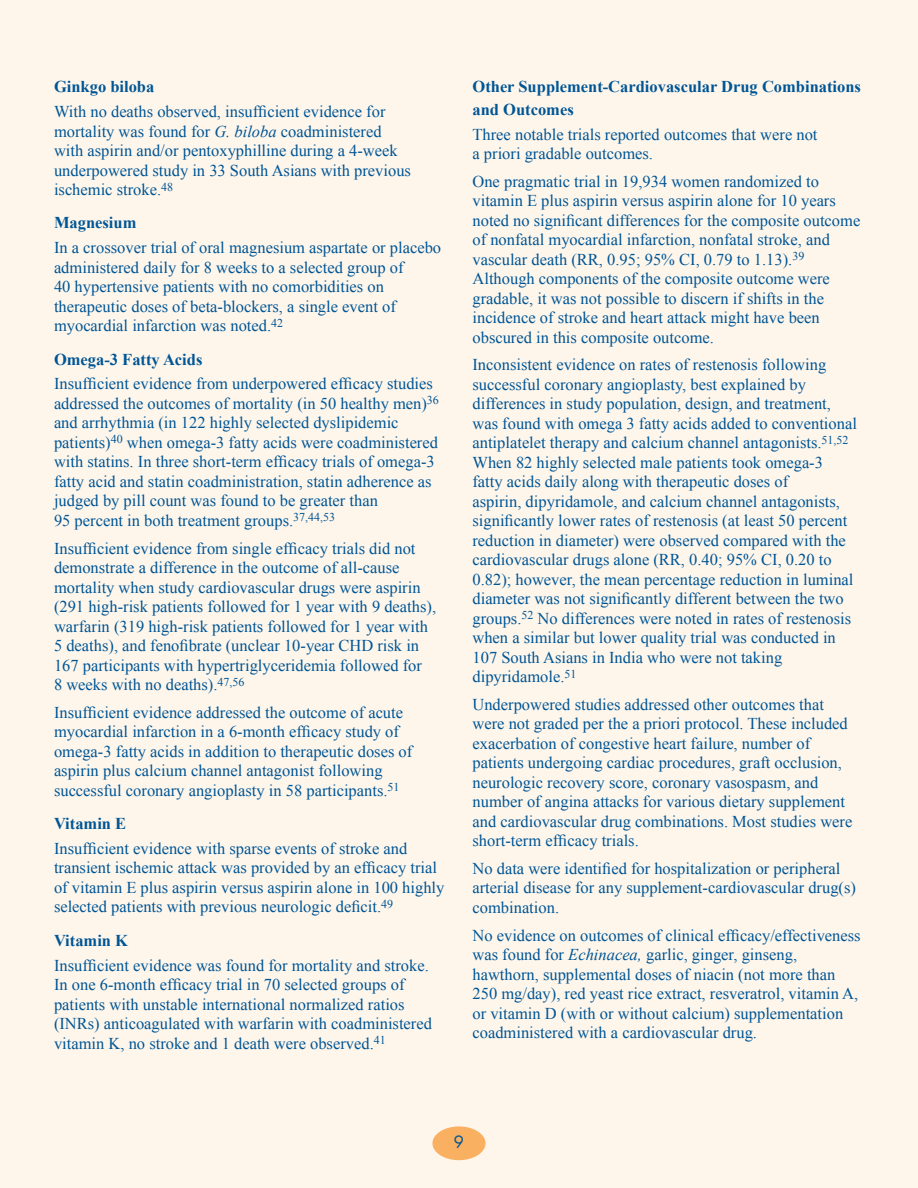
<style>
.page{position:relative;width:918px;height:1188px;background:#fef6eb}
.page>*{position:absolute;margin:0;border:0;box-sizing:border-box;transform-origin:0 0}
.Text{font:16.5px/19.5px "Times New Roman";color:#005595}
.Head_Level_3{font:700 16.5px/22.5px "Times New Roman";color:#005595}
.t1{font:16.5px "Futura Std";color:#005595}
.s1{font-style:italic}
</style>
<div class="page">
<div style="left:432px;top:1126px;width:54px;height:34px;background:#fab061;border-radius:50%"></div>
<p class="Head_Level_3" style="left:54px;top:75px;width:102px">Ginkgo biloba</p>
<p class="Text" style="left:54px;top:102px;width:359px">With no deaths observed, insufficient evidence for mortality was found for <span class="s1">G. biloba</span> coadministered with aspirin and/or pentoxyphilline during a 4-week underpowered study in 33 South Asians with previous ischemic stroke.<sup>48</sup></p>
<p class="Head_Level_3" style="left:54px;top:211px;width:84px">Magnesium</p>
<p class="Text" style="left:54px;top:238px;width:389px">In a crossover trial of oral magnesium aspartate or placebo administered daily for 8 weeks to a selected group of<br>40 hypertensive patients with no comorbidities on therapeutic doses of beta-blockers, a single event of myocardial infarction was noted.<sup>42</sup></p>
<p class="Head_Level_3" style="left:54px;top:347px;width:150px">Omega-3 Fatty Acids</p>
<p class="Text" style="left:54px;top:374px;width:386px">Insufficient evidence from underpowered efficacy studies addressed the outcomes of mortality (in 50 healthy men)<sup>36 </sup>and arrhythmia (in 122 highly selected dyslipidemic patients)<sup>40</sup> when omega-3 fatty acids were coadministered with statins. In three short-term efficacy trials of omega-3 fatty acid and statin coadministration, statin adherence as judged by pill count was found to be greater than<br>95 percent in both treatment groups.<sup>37,44,53</sup></p>
<p class="Text" style="left:54px;top:538px;width:384px">Insufficient evidence from single efficacy trials did not demonstrate a difference in the outcome of all-cause mortality when study cardiovascular drugs were aspirin (291 high-risk patients followed for 1 year with 9 deaths), warfarin (319 high-risk patients followed for 1 year with 5 deaths), and fenofibrate (unclear 10-year CHD risk in 167 participants with hypertriglyceridemia followed for<br>8 weeks with no deaths).<sup>47,56</sup></p>
<p class="Text" style="left:54px;top:702px;width:360px">Insufficient evidence addressed the outcome of acute myocardial infarction in a 6-month efficacy study of omega-3 fatty acids in addition to therapeutic doses of aspirin plus calcium channel antagonist following successful coronary angioplasty in 58 participants.<sup>51</sup></p>
<p class="Head_Level_3" style="left:54px;top:812px;width:74px">Vitamin E</p>
<p class="Text" style="left:54px;top:838px;width:392px">Insufficient evidence with sparse events of stroke and transient ischemic attack was provided by an efficacy trial of vitamin E plus aspirin versus aspirin alone in 100 highly selected patients with previous neurologic deficit.<sup>49</sup></p>
<p class="Head_Level_3" style="left:54px;top:928px;width:76px">Vitamin K</p>
<p class="Text" style="left:54px;top:955px;width:380px">Insufficient evidence was found for mortality and stroke.<br>In one 6-month efficacy trial in 70 selected groups of patients with unstable international normalized ratios (INRs) anticoagulated with warfarin with coadministered vitamin K, no stroke and 1 death were observed.<sup>41</sup></p>
<p class="Head_Level_3" style="left:472px;top:75px;width:390px">Other Supplement-Cardiovascular Drug Combinations and Outcomes</p>
<p class="Text" style="left:472px;top:124px;width:347px">Three notable trials reported outcomes that were not a priori gradable outcomes.</p>
<p class="Text" style="left:472px;top:171px;width:389px">One pragmatic trial in 19,934 women randomized to vitamin E plus aspirin versus aspirin alone for 10 years noted no significant differences for the composite outcome of nonfatal myocardial infarction, nonfatal stroke, and vascular death (RR, 0.95; 95% CI, 0.79 to 1.13).<sup>39<br></sup>Although components of the composite outcome were gradable, it was not possible to discern if shifts in the incidence of stroke and heart attack might have been obscured in this composite outcome.</p>
<p class="Text" style="left:472px;top:355px;width:386px">Inconsistent evidence on rates of restenosis following successful coronary angioplasty, best explained by differences in study population, design, and treatment, was found with omega 3 fatty acids added to conventional antiplatelet therapy and calcium channel antagonists.<sup>51,52<br></sup>When 82 highly selected male patients took omega-3 fatty acids daily along with therapeutic doses of<br>aspirin, dipyridamole, and calcium channel antagonists, significantly lower rates of restenosis (at least 50 percent reduction in diameter) were observed compared with the cardiovascular drugs alone (RR, 0.40; 95% CI, 0.20 to 0.82); however, the mean percentage reduction in luminal diameter was not significantly different between the two groups.<sup>52</sup> No differences were noted in rates of restenosis when a similar but lower quality trial was conducted in 107 South Asians in India who were not taking dipyridamole.<sup>51</sup></p>
<p class="Text" style="left:472px;top:694px;width:381px">Underpowered studies addressed other outcomes that were not graded per the a priori protocol. These included exacerbation of congestive heart failure, number of patients undergoing cardiac procedures, graft occlusion, neurologic recovery score, coronary vasospasm, and number of angina attacks for various dietary supplement and cardiovascular drug combinations. Most studies were short-term efficacy trials.</p>
<p class="Text" style="left:472px;top:858px;width:385px">No data were identified for hospitalization or peripheral arterial disease for any supplement-cardiovascular drug(s) combination.</p>
<p class="Text" style="left:472px;top:925px;width:390px">No evidence on outcomes of clinical efficacy/effectiveness was found for <span class="s1">Echinacea,</span> garlic, ginger, ginseng, hawthorn, supplemental doses of niacin (not more than 250 mg/day), red yeast rice extract, resveratrol, vitamin A, or vitamin D (with or without calcium) supplementation coadministered with a cardiovascular drug.</p>
<p class="t1" style="left:454px;top:1131px;width:12px">9</p>
</div>
